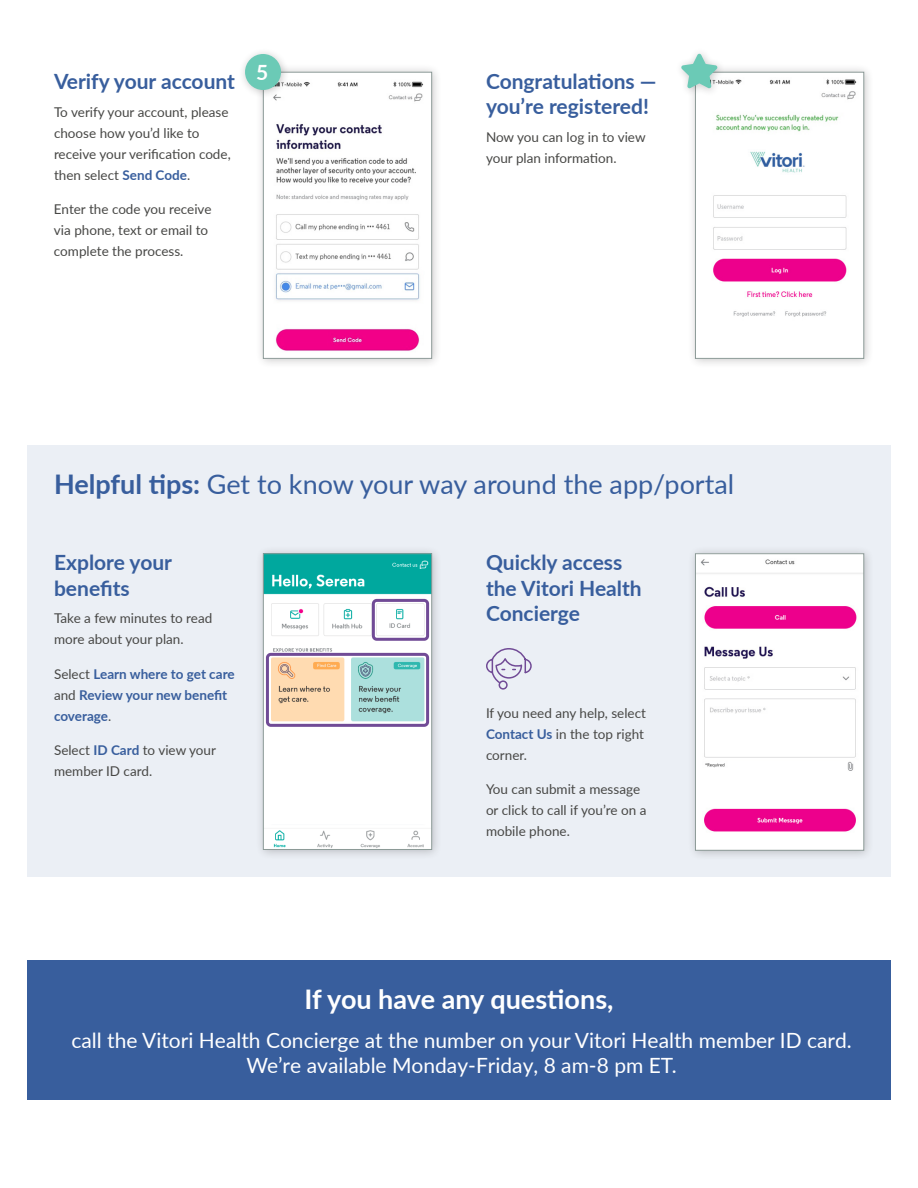
<style>
.page{position:relative;width:918px;height:1188px;background:#fff}
.page>*{position:absolute;margin:0;border:0;box-sizing:border-box;transform-origin:0 0}
.t1{font:27px "Lato";color:#385e9d}
.H3_-_Centered{font:700 27px "Lato";color:#fff}
.H3_-_Centered-2{font:21px/25.2px "Lato";color:#fff;text-align:center}
.t2{font:700 21px/25.2px "Lato";color:#385e9d}
.H3_-_Centered-3{font:700 21px "Lato";color:#fff}
.Body_-_Sml{font:13.5px/21px "Lato";color:#474745}
.Body_-_Sml-2{font:700 13.5px/21px "Lato";color:#385e9d}
.s1{font-weight:700;color:#385e9d}
.s2{font-weight:700}
.s3{font-weight:400;color:#474745}
</style>
<div class="page">
<div style="left:27px;top:961px;width:864px;height:139px;background:#385e9d"></div>
<div style="left:255px;top:64px;width:187px;height:305px;background:#231f20;opacity:.25"></div>
<img style="left:265px;top:74px;width:165px;height:283px">
<div style="left:263px;top:72px;width:169px;height:287px;border:1px solid #8c9a97"></div>
<div style="left:238px;top:47px;width:52px;height:52px;background:#231f20;opacity:.25"></div>
<div style="left:247px;top:56px;width:32px;height:32px;background:#6bcab6;border-radius:50%"></div>
<div style="left:245px;top:54px;width:36px;height:36px;border:4px solid #6bcab6;border-radius:50%"></div>
<div style="left:27px;top:446px;width:864px;height:432px;background:#ebeff5"></div>
<div style="left:255px;top:546px;width:187px;height:314px;background:#231f20;opacity:.25"></div>
<img style="left:265px;top:555px;width:165px;height:293px">
<div style="left:263px;top:553px;width:169px;height:297px;border:1px solid #8c9a97"></div>
<div style="left:268px;top:722px;width:160px;height:102px;background:#fff"></div>
<div style="left:266px;top:653px;width:163px;height:74px;border:3px solid #714b96;border-radius:3px"></div>
<div style="left:372px;top:599px;width:57px;height:42px;border:3px solid #714b96;border-radius:3px"></div>
<svg style="left:486px;top:648px;width:46px;height:42px"></svg>
<div style="left:687px;top:546px;width:187px;height:315px;background:#231f20;opacity:.25"></div>
<img style="left:697px;top:555px;width:165px;height:290px">
<div style="left:695px;top:553px;width:169px;height:297px;border:1px solid #8c9a97"></div>
<div style="left:687px;top:64px;width:187px;height:305px;background:#231f20;opacity:.25"></div>
<div style="left:695px;top:72px;width:169px;height:286px;background:#fff"></div>
<img style="left:716px;top:79px;width:141px;height:53px">
<div style="left:695px;top:72px;width:169px;height:287px;border:1px solid #8c9a97"></div>
<img style="left:713px;top:151px;width:134px;height:166px">
<div style="left:675px;top:47px;width:51px;height:50px;background:#231f20;opacity:.25"></div>
<svg style="left:681px;top:54px;width:36px;height:34px"></svg>
<h3 class="t2" style="left:54px;top:68px;width:183px">Verify your account</h3>
<p class="Body_-_Sml" style="left:54px;top:101px;width:178px">To verify your account, please choose how you’d like to receive your verification code, then select <span class="s1">Send Code</span>.</p>
<p class="Body_-_Sml" style="left:54px;top:198px;width:159px">Enter the code you receive via phone, text or email to complete the process.</p>
<p class="H3_-_Centered-3" style="left:256px;top:57px;width:14px">5</p>
<h3 class="t2" style="left:486px;top:68px;width:172px">Congratulations — you’re registered!</h3>
<p class="Body_-_Sml" style="left:486px;top:126px;width:161px">Now you can log in to view your plan information.</p>
<h2 class="t1" style="left:54px;top:465px;width:682px"><span class="s2">Helpful tips:</span> Get to know your way around the app/portal</h2>
<h3 class="t2" style="left:54px;top:549px;width:120px">Explore your benefits</h3>
<p class="Body_-_Sml" style="left:54px;top:607px;width:160px">Take a few minutes to read more about your plan.</p>
<p class="Body_-_Sml-2" style="left:54px;top:663px;width:182px"><span class="s3">Select</span> Learn where to get care <span class="s3">and</span> Review your new benefit coverage<span class="s3">.</span></p>
<p class="Body_-_Sml" style="left:54px;top:739px;width:163px">Select <span class="s1">ID Card</span> to view your member ID card.</p>
<h3 class="t2" style="left:486px;top:549px;width:157px">Quickly access the Vitori Health<br>Concierge</h3>
<p class="Body_-_Sml" style="left:486px;top:702px;width:162px">If you need any help, select<br><span class="s1">Contact Us</span> in the top right corner.</p>
<p class="Body_-_Sml" style="left:486px;top:778px;width:162px">You can submit a message or click to call if you’re on a mobile phone.</p>
<p class="H3_-_Centered" style="left:305px;top:980px;width:311px">If you have any questions,</p>
<p class="H3_-_Centered-2" style="left:71px;top:1027px;width:782px">call the Vitori Health Concierge at the number on your Vitori Health member ID card.<br>We’re available Monday-Friday, 8 am-8 pm ET.</p>
</div>
